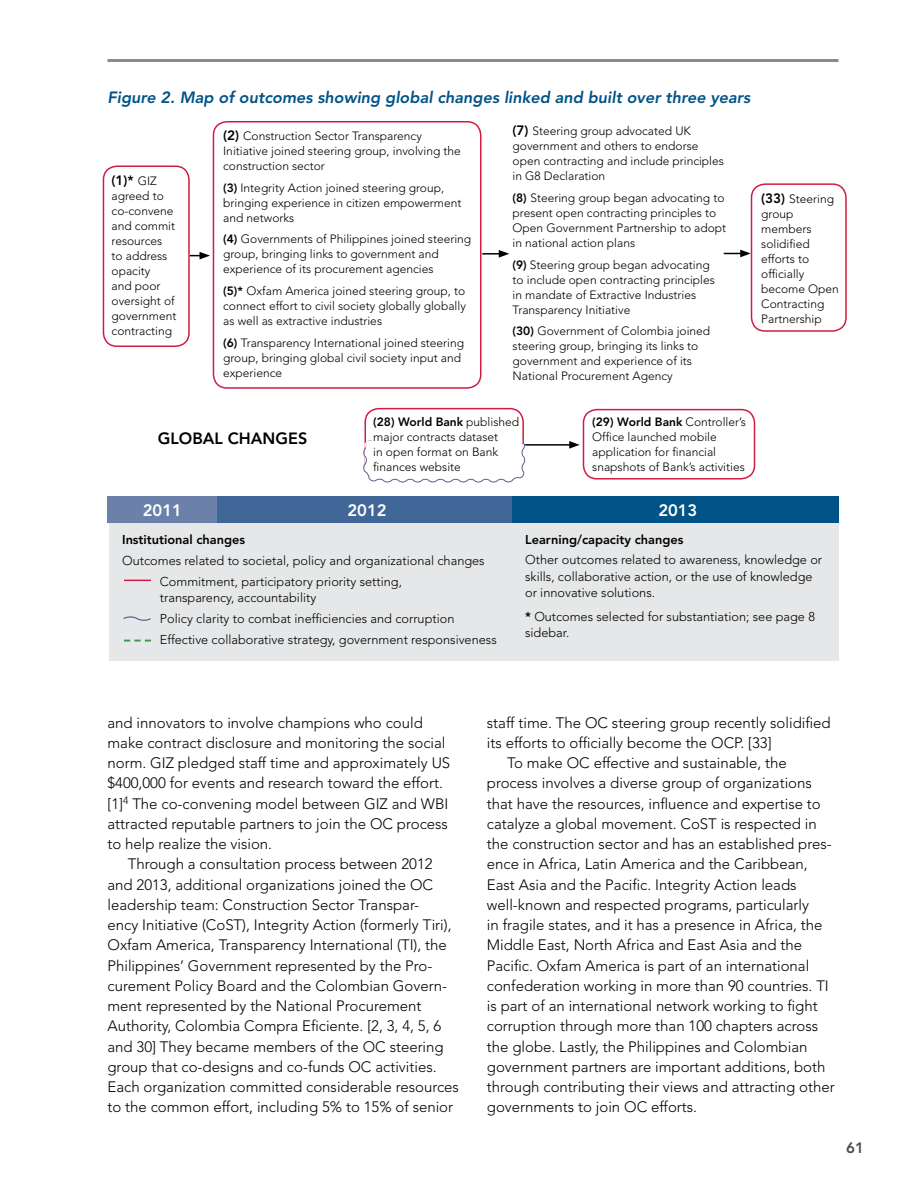
<style>
.page{position:relative;width:918px;height:1188px;background:#fff}
.page>*{position:absolute;margin:0;border:0;box-sizing:border-box;transform-origin:0 0}
.t1{font:800 16.5px "Avenir";color:#fff}
.t2{font:italic 800 16.2px "Avenir";color:#005287}
.t3{font:800 16.2px "Avenir";color:#000}
.t4{font:300 15px/20.2px "Avenir";color:#000}
.t5{font:800 15px "Avenir";color:#4f4b4a}
.t6{font:800 13.5px "Avenir";color:#000}
.t7{font:300 12.75px/20.9px "Avenir";color:#000}
.t8{font:800 12.75px "Avenir";color:#000}
.t9{font:300 12px/15px "Avenir";color:#000}
.s1{font-weight:300;font-size:12px}
.s2{font-weight:800;font-size:13.5px}
.s3{font-weight:800}
</style>
<div class="page">
<div style="left:213px;top:121px;width:269px;height:268px;border:2px solid #cf1c44;border-radius:14px"></div>
<hr style="left:108px;top:59px;width:731px;height:3px;background:#8d8a89">
<div style="left:583px;top:409px;width:172px;height:71px;border:2px solid #cf1c44;border-radius:14px"></div>
<div style="left:751px;top:183px;width:96px;height:149px;border:2px solid #cf1c44;border-radius:14px"></div>
<div style="left:103px;top:165px;width:87px;height:182px;border:2px solid #cf1c44;border-radius:14px"></div>
<div style="left:365px;top:408px;width:159px;height:71px;border:2px solid #cf1c44;border-radius:14px"></div>
<svg style="left:363px;top:439px;width:163px;height:44px"></svg>
<div style="left:366px;top:441px;width:156px;height:8px;background:#fff"></div>
<hr style="left:525px;top:444px;width:47px;height:2px;background:#000">
<svg style="left:569px;top:441px;width:11px;height:8px"></svg>
<div style="left:109px;top:520px;width:729px;height:140px;background:#e6e7e8"></div>
<div style="left:107px;top:497px;width:111px;height:26px;background:#6b81aa"></div>
<div style="left:218px;top:497px;width:295px;height:26px;background:#406797"></div>
<div style="left:513px;top:497px;width:326px;height:26px;background:#005287"></div>
<svg style="left:124px;top:580px;width:27px;height:1px"></svg>
<svg style="left:124px;top:640px;width:27px;height:2px"></svg>
<svg style="left:123px;top:616px;width:28px;height:5px"></svg>
<svg style="left:190px;top:252px;width:20px;height:7px"></svg>
<svg style="left:482px;top:250px;width:27px;height:8px"></svg>
<svg style="left:724px;top:250px;width:27px;height:7px"></svg>
<p class="t2" style="left:108px;top:88px;width:644px">Figure 2. Map of outcomes showing global changes linked and built over three years</p>
<p class="t6" style="left:112px;top:173px;width:47px">(1)* <span class="s1">GIZ</span></p>
<p class="t9" style="left:112px;top:189px;width:66px">agreed to co-convene and commit resources<br>to address opacity<br>and poor oversight of government contracting</p>
<p class="t9" style="left:223px;top:128px;width:239px"><span class="s2">(2)</span> Construction Sector Transparency<br>I nitiative joined steering group, involving the construction sector</p>
<p class="t9" style="left:223px;top:180px;width:240px"><span class="s3">(3)</span> I ntegrity Action joined steering group, bringing experience in citizen empowerment and networks</p>
<p class="t9" style="left:223px;top:232px;width:250px"><span class="s3">(4)</span> Governments of Philippines joined steering group, bringing links to government and experience of its procurement agencies</p>
<p class="t9" style="left:223px;top:283px;width:244px;text-align:justify"><span class="s3">(5)*</span> Oxfam America joined steering group, to connect effort to civil society globally globally as well as extractive industries</p>
<p class="t9" style="left:223px;top:335px;width:242px"><span class="s3">(6)</span> Transparency I nternational joined steering group, bringing global civil society input and experience</p>
<p class="t9" style="left:513px;top:123px;width:213px"><span class="s2">(7)</span> Steering group advocated U K government and others to endorse open contracting and include principles in G8 Declaration</p>
<p class="t9" style="left:513px;top:190px;width:215px"><span class="s3">(8)</span> Steering group began advocating to present open contracting principles to Open Government Partnership to adopt in national action plans</p>
<p class="t9" style="left:513px;top:257px;width:204px"><span class="s3">(9)</span> Steering group began advocating to include open contracting principles in mandate of Extractive I ndustries Transparency I nitiative</p>
<p class="t9" style="left:513px;top:324px;width:199px"><span class="s3">(30)</span> Government of Colombia joined steering group, bringing its links to government and experience of its National Procurement Agency</p>
<p class="t9" style="left:761px;top:191px;width:79px"><span class="s2">(33)</span> Steering group members solidified efforts to officially become Open<br>Contracting<br>Partnership</p>
<p class="t3" style="left:158px;top:429px;width:83px">GLOBAL changes</p>
<p class="t9" style="left:373px;top:414px;width:147px"><span class="s3">(28) World Bank</span> published major contracts dataset<br>in open format on Bank finances website</p>
<p class="t9" style="left:592px;top:414px;width:155px"><span class="s3">(29) World Bank</span> Controller’s<br>Office launched mobile application for financial snapshots of B ank’s activities</p>
<p class="t1" style="left:143px;top:500px;width:41px">2011</p>
<p class="t1" style="left:348px;top:500px;width:41px">2012</p>
<p class="t1" style="left:658px;top:500px;width:41px">2013</p>
<p class="t8" style="left:122px;top:532px;width:125px">Institutional changes</p>
<p class="t7" style="left:160px;top:550px;width:326px;text-indent:-38px">Outcomes related to societal, policy and organizational changes<br>Commitment, participatory priority setting,</p>
<p class="t7" style="left:160px;top:588px;width:338px">transparency, accountability<br>Policy clarity to combat inefficiencies and corruption<br>Effective collaborative strategy, government responsiveness</p>
<p class="t8" style="left:525px;top:532px;width:160px">Learning/capacity changes</p>
<p class="t7" style="left:525px;top:552px;width:298px;line-height:16.5px">Other outcomes related to awareness, knowledge or skills, collaborative action, or the use of knowledge or innovative solutions.</p>
<p class="t7" style="left:525px;top:608px;width:291px;line-height:16.5px"><span class="s3">*</span> Outcomes selected for substantiation; see page 8 sidebar.</p>
<p class="t4" style="left:108px;top:712px;width:342px">and innovators to involve champions who could make contract disclosure and monitoring the social norm. GIZ pledged staff time and approximately US $400,000 for events and research toward the effort. [1]<sup>4</sup> The co-convening model between GIZ and WBI attracted reputable partners to join the OC process to help realize the vision.</p>
<p class="t4" style="left:108px;top:854px;width:353px;text-indent:20px">Through a consultation process between 2012 and 2013, additional organizations joined the OC leadership team: Construction Sector Transpar-<br>ency I nitiative (CoST), I ntegrity Action (formerly Tiri), Oxfam America, Transparency I nternational (TI), the Philippines’ Government represented by the Pro&shy;curement Policy Board and the Colombian Govern&shy;ment represented by the National Procurement Authority, Colombia Compra Eficiente. [2, 3, 4, 5, 6 and 30] They became members of the OC steering group that co-designs and co-funds OC activities.<br>Each organization committed considerable resources to the common effort, including 5% to 15% of senior</p>
<p class="t4" style="left:487px;top:712px;width:345px">staff time. The OC steering group recently solidified its efforts to officially become the OCP</p>
<p class="t4" style="left:741px;top:733px;width:33px">. [33]</p>
<p class="t4" style="left:507px;top:753px;width:281px">To make OC effective and sustainable, the</p>
<p class="t4" style="left:487px;top:773px;width:327px">process involves a diverse group of organizations</p>
<p class="t4" style="left:487px;top:793px;width:335px">that have the resources, influence and expertise to</p>
<p class="t4" style="left:487px;top:814px;width:332px">catalyze a global movement. CoST is respected in</p>
<p class="t4" style="left:487px;top:834px;width:346px">the construction sector and has an established pres-</p>
<p class="t4" style="left:487px;top:854px;width:322px">ence in Africa, Latin America and the Caribbean,</p>
<p class="t4" style="left:487px;top:874px;width:311px">East Asia and the Pacific. I ntegrity Action leads</p>
<p class="t4" style="left:487px;top:895px;width:324px">well-known and respected programs, particularly</p>
<p class="t4" style="left:487px;top:915px;width:337px">in fragile states, and it has a presence in Africa, the</p>
<p class="t4" style="left:487px;top:935px;width:317px">Middle East, North Africa and East Asia and the</p>
<p class="t4" style="left:487px;top:955px;width:324px">Pacific. Oxfam America is part of an international</p>
<p class="t4" style="left:487px;top:976px;width:341px">confederation working in more than 90 countries. TI</p>
<p class="t4" style="left:487px;top:996px;width:332px">is part of an international network working to fight</p>
<p class="t4" style="left:487px;top:1016px;width:333px">corruption through more than 100 chapters across</p>
<p class="t4" style="left:487px;top:1036px;width:322px">the globe. Lastly, the Philippines and Colombian</p>
<p class="t4" style="left:487px;top:1057px;width:340px">government partners are important additions, both</p>
<p class="t4" style="left:487px;top:1077px;width:349px">through contributing their views and attracting other</p>
<p class="t4" style="left:487px;top:1097px;width:212px">governments to join OC efforts.</p>
<p class="t5" style="left:846px;top:1139px;width:19px">61</p>
</div>
